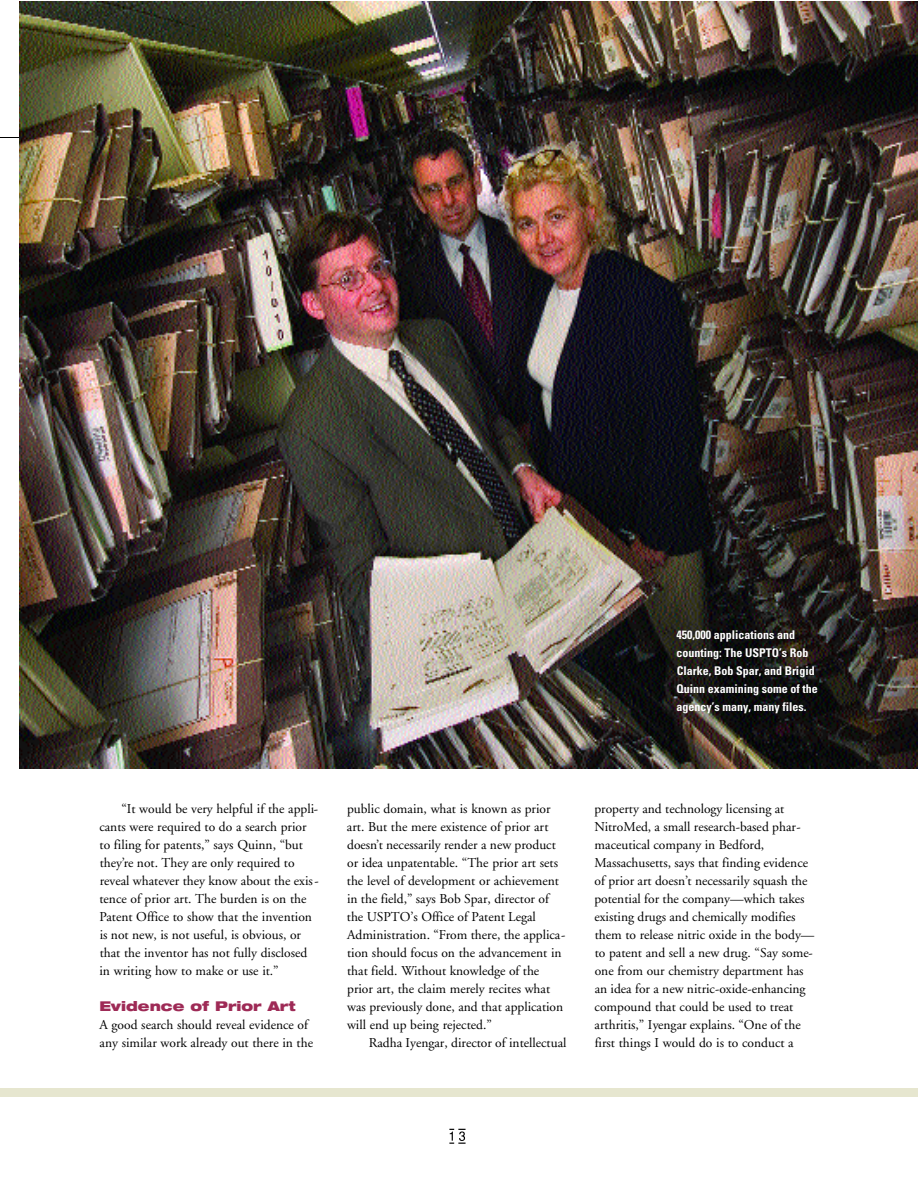
<style>
.page{position:relative;width:918px;height:1188px;background:#fff}
.page>*{position:absolute;margin:0;border:0;box-sizing:border-box;transform-origin:0 0}
.t1{font:13.5px/18px "Adobe Garamond";color:#000}
.t2{font:900 expanded 13.5px "Helvetica Neue";color:#9e2a56}
.t3{font:700 condensed 12px/18px "Univers";color:#fff}
</style>
<div class="page">
<svg style="left:449px;top:1129px;width:17px;height:15px"></svg>
<div style="left:0;top:1088px;width:918px;height:9px;background:#e6e6cf"></div>
<hr style="left:0;top:137px;width:918px;height:1px;background:#000">
<img style="left:20px;top:2px;width:898px;height:766px">
<p class="t3" style="left:677px;top:627px;width:143px">450,000 applications and counting: The USPTO’s Rob<br>Clarke, Bob Spar, and Brigid<br>Quinn examining some of the agency’s many, many files.</p>
<p class="t1" style="left:99px;top:801px;width:221px;text-indent:22px">“It would be very helpful if the appli&shy;cants were required to do a search prior to filing for patents,” says Quinn, “but they’re not. They are only required to reveal whatever they know about the exis&shy;tence of prior art. The burden is on the Patent Office to show that the invention is not new, is not useful, is obvious, or that the inventor has not fully disclosed in writing how to make or use it.”</p>
<p class="t2" style="left:99px;top:1001px;width:198px">Evidence of Prior Art</p>
<p class="t1" style="left:99px;top:1017px;width:215px">A good search should reveal evidence of any similar work already out there in the</p>
<p class="t1" style="left:347px;top:801px;width:220px">public domain, what is known as prior art. But the mere existence of prior art doesn’t necessarily render a new product or idea unpatentable. “The prior art sets the level of development or achievement in the field,” says Bob Spar, director of the USPTO’s Office of Patent Legal Administration. “From there, the applica&shy;tion should focus on the advancement in that field. Without knowledge of the prior art, the claim merely recites what was previously done, and that application will end up being rejected.”</p>
<p class="t1" style="left:369px;top:1035px;width:199px">Radha Iyengar, director of intellectual</p>
<p class="t1" style="left:594px;top:801px;width:222px">property and technology licensing at NitroMed, a small research-based phar&shy;maceutical company in Bedford, Massachusetts, says that finding evidence of prior art doesn’t necessarily squash the potential for the company—which takes existing drugs and chemically modifies them to release nitric oxide in the body— to patent and sell a new drug. “Say some&shy;one from our chemistry department has an idea for a new nitric-oxide-enhancing compound that could be used to treat arthritis,” Iyengar explains. “One of the first things I would do is to conduct a</p>
</div>
